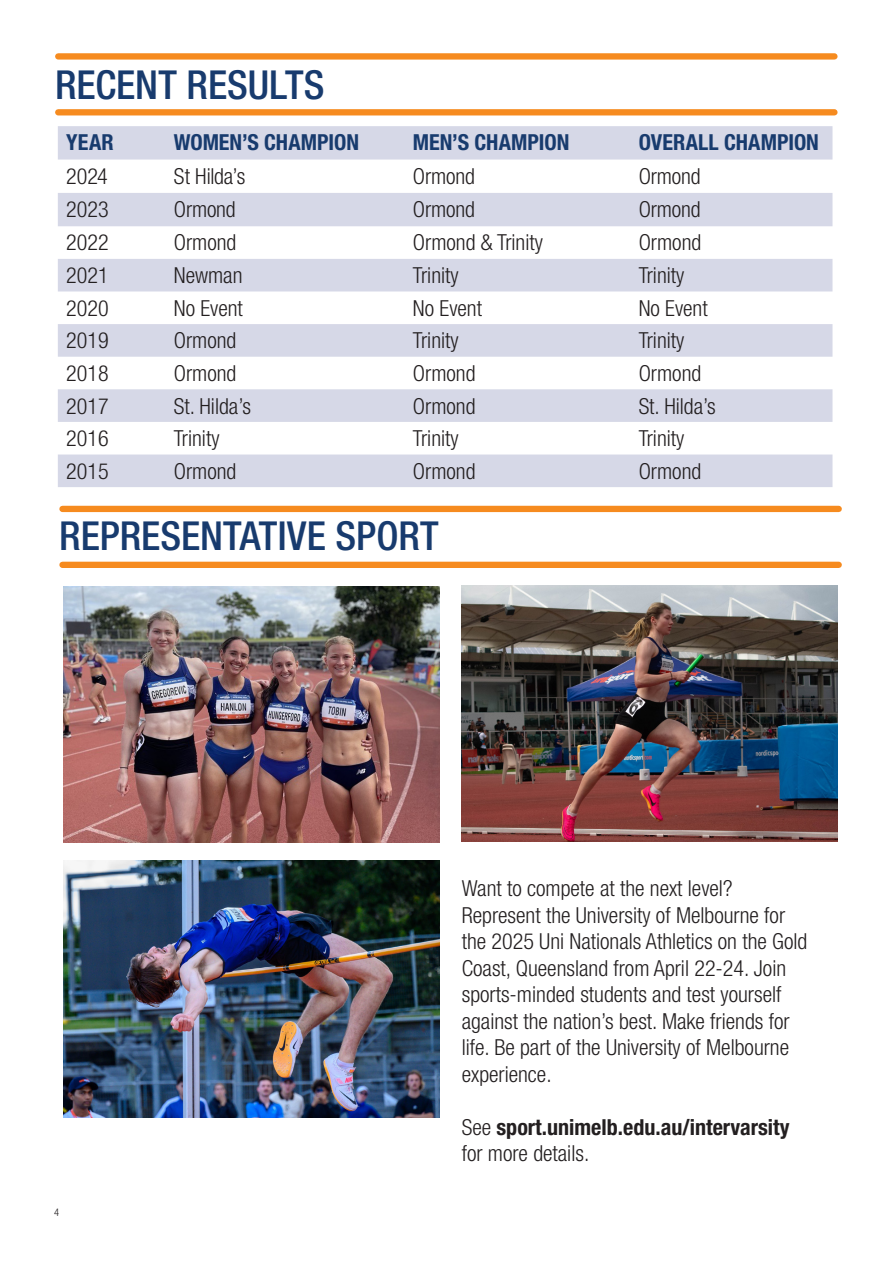
<style>
.page{position:relative;width:893px;height:1263px;background:#fff}
.page>*{position:absolute;margin:0;border:0;box-sizing:border-box;transform-origin:0 0}
.BODY{font:500 condensed 39.9px "Helvetica Neue LT Std";color:#183b6e}
.t1{font:300 condensed 22.05px/26.5px "Helvetica Neue LT Std";color:#231f20}
.t2{font:700 condensed 22.05px "Helvetica Neue LT Std";color:#183b6e}
.t3{font:700 condensed 22.05px "Helvetica Neue LT Std";color:#231f20}
.t4{font:300 condensed 10.5px "Helvetica Neue LT Std";color:#231f20}
.s1{font-weight:300}
</style>
<div class="page">
<svg style="left:58px;top:126px;width:774px;height:361px;fill:#d6d8e7"></svg>
<div style="left:58px;top:53px;width:776px;height:7px;background:#f68b1f"></div>
<div style="left:58px;top:109px;width:776px;height:6px;background:#f68b1f"></div>
<img style="left:64px;top:586px;width:376px;height:256px">
<img style="left:64px;top:861px;width:376px;height:257px">
<img style="left:462px;top:585px;width:376px;height:256px">
<div style="left:62px;top:506px;width:777px;height:6px;background:#f68b1f"></div>
<div style="left:62px;top:562px;width:777px;height:6px;background:#f68b1f"></div>
<p class="BODY" style="left:55px;top:61px;width:271px">RECENT RESULTS</p>
<p class="t2" style="left:66px;top:129px;width:49px">YEAR</p>
<p class="t2" style="left:174px;top:129px;width:187px">WOMEN’S CHAMPION</p>
<p class="t2" style="left:413px;top:129px;width:158px">MEN’S CHAMPION</p>
<p class="t2" style="left:639px;top:129px;width:182px">OVERALL CHAMPION</p>
<p class="t1" style="left:66px;top:162px;width:43px">2024</p>
<p class="t1" style="left:174px;top:162px;width:73px">St Hilda’s</p>
<p class="t1" style="left:413px;top:162px;width:63px">Ormond</p>
<p class="t1" style="left:639px;top:162px;width:63px">Ormond</p>
<p class="t1" style="left:66px;top:196px;width:44px">2023</p>
<p class="t1" style="left:174px;top:196px;width:63px">Ormond</p>
<p class="t1" style="left:413px;top:196px;width:63px">Ormond</p>
<p class="t1" style="left:639px;top:196px;width:63px">Ormond</p>
<p class="t1" style="left:66px;top:229px;width:44px">2022</p>
<p class="t1" style="left:174px;top:229px;width:64px">Ormond</p>
<p class="t1" style="left:413px;top:229px;width:131px">Ormond &amp; Trinity</p>
<p class="t1" style="left:639px;top:229px;width:64px">Ormond</p>
<p class="t1" style="left:66px;top:262px;width:44px">2021</p>
<p class="t1" style="left:174px;top:262px;width:70px">Newman</p>
<p class="t1" style="left:413px;top:262px;width:47px">Trinity</p>
<p class="t1" style="left:639px;top:262px;width:47px">Trinity</p>
<p class="t1" style="left:66px;top:294px;width:44px">2020</p>
<p class="t1" style="left:174px;top:294px;width:71px">No Event</p>
<p class="t1" style="left:413px;top:294px;width:71px">No Event</p>
<p class="t1" style="left:639px;top:294px;width:71px">No Event</p>
<p class="t1" style="left:66px;top:327px;width:44px">2019</p>
<p class="t1" style="left:174px;top:327px;width:64px">Ormond</p>
<p class="t1" style="left:413px;top:327px;width:47px">Trinity</p>
<p class="t1" style="left:639px;top:327px;width:47px">Trinity</p>
<p class="t1" style="left:66px;top:360px;width:44px">2018</p>
<p class="t1" style="left:174px;top:360px;width:64px">Ormond</p>
<p class="t1" style="left:413px;top:360px;width:64px">Ormond</p>
<p class="t1" style="left:639px;top:360px;width:64px">Ormond</p>
<p class="t1" style="left:66px;top:392px;width:44px">2017</p>
<p class="t1" style="left:174px;top:392px;width:79px">St. Hilda’s</p>
<p class="t1" style="left:413px;top:392px;width:64px">Ormond</p>
<p class="t1" style="left:639px;top:392px;width:79px">St. Hilda’s</p>
<p class="t1" style="left:66px;top:425px;width:44px">2016</p>
<p class="t1" style="left:174px;top:425px;width:47px">Trinity</p>
<p class="t1" style="left:413px;top:425px;width:47px">Trinity</p>
<p class="t1" style="left:639px;top:425px;width:47px">Trinity</p>
<p class="t1" style="left:66px;top:457px;width:44px">2015</p>
<p class="t1" style="left:174px;top:457px;width:64px">Ormond</p>
<p class="t1" style="left:413px;top:457px;width:64px">Ormond</p>
<p class="t1" style="left:639px;top:457px;width:64px">Ormond</p>
<p class="BODY" style="left:59px;top:512px;width:381px">REPRESENTATIVE SPORT</p>
<p class="t4" style="left:54px;top:1207px;width:7px">4</p>
<p class="t1" style="left:462px;top:875px;width:347px">Want to compete at the next level?<br>Represent the University of Melbourne for the 2025 Uni Nationals Athletics on the Gold Coast, Queensland from April 22-24. Join sports-minded students and test yourself against the nation’s best. Make friends for life. Be part of the University of Melbourne experience.</p>
<p class="t3" style="left:462px;top:1114px;width:329px"><span class="s1">See</span> sport.unimelb.edu.au/intervarsity</p>
<p class="t1" style="left:462px;top:1140px;width:129px">for more details.</p>
</div>
